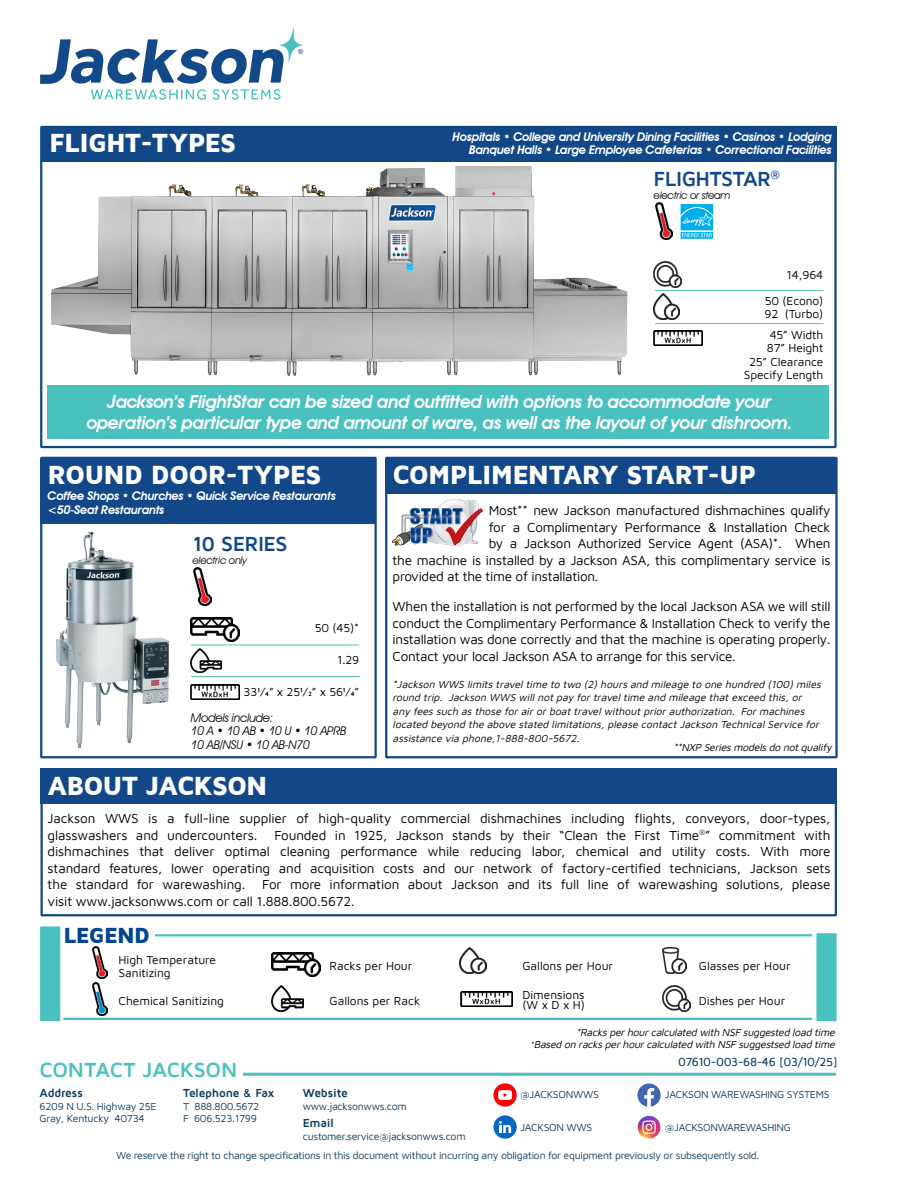
<style>
.page{position:relative;width:918px;height:1188px;background:#fff}
.page>*{position:absolute;margin:0;border:0;box-sizing:border-box;transform-origin:0 0}
.t1{font:900 27px "Maven Pro";letter-spacing:-.03em;color:#fff}
.t2{font:900 22.5px "Maven Pro";letter-spacing:-.03em;color:#01468c}
.t3{font:700 21px "Maven Pro";letter-spacing:-.03em;color:#124888}
.t4{font:700 21px "Maven Pro";letter-spacing:-.015em;color:#49c1bf}
.t5{font:italic 600 18px/21.6px "Avant Garde IT Cby BT";letter-spacing:-.025em;color:#fff;text-align:center}
.t6{font:13.5px/16.5px "Maven Pro";letter-spacing:-.02em;color:#000;text-align:justify}
.t7{font:12px/13.5px "Maven Pro";color:#000;text-align:right}
.t8{font:italic 600 12px/13.5px "Avant Garde IT Cby BT";letter-spacing:-.025em;color:#fff;text-align:right}
.t9{font:italic 12px/13.5px "Avant Garde IT Cby BT";letter-spacing:-.025em;color:#000}
.t10{font:700 12px "Maven Pro";letter-spacing:-.015em;color:#0d3c5f}
.t11{font:500 12px "Maven Pro";letter-spacing:-.035em;color:#0d3c5f}
.t12{font:italic 600 11.85px/13.4px "Avant Garde IT Cby BT";letter-spacing:-.025em;color:#fff}
.t13{font:italic 10.5px/13.5px "Maven Pro";color:#000}
.t14{font:10.5px/12.6px "Maven Pro";letter-spacing:-.025em;color:#0d3c5f}
.t15{font:italic 10.5px "Avant Garde IT Cby BT";letter-spacing:-.025em;color:#000}
.t16{font:6.9px "Arial";color:#114989}
</style>
<div class="page">
<img style="left:41px;top:152px;width:601px;height:239px">
<div style="left:40px;top:768px;width:797px;height:148px;border:2px solid #124888"></div>
<div style="left:40px;top:768px;width:797px;height:36px;background:#124888"></div>
<div style="left:40px;top:457px;width:337px;height:301px;border:2px solid #124888"></div>
<div style="left:48px;top:385px;width:781px;height:54px;background:#49c1bf"></div>
<hr style="left:243px;top:1073px;width:593px;height:3px;background:#49c1bf">
<div style="left:42px;top:126px;width:795px;height:35px;background:#124888"></div>
<img style="left:655px;top:203px;width:17px;height:37px">
<img style="left:653px;top:331px;width:50px;height:15px">
<hr style="left:655px;top:290px;width:168px;height:1px;background:#5dc3ad">
<hr style="left:655px;top:323px;width:169px;height:1px;background:#5dc3ad">
<img style="left:653px;top:294px;width:27px;height:26px">
<img style="left:653px;top:261px;width:29px;height:26px">
<div style="left:40px;top:458px;width:335px;height:66px;background:#124888"></div>
<img style="left:196px;top:568px;width:15px;height:37px">
<img style="left:40px;top:528px;width:156px;height:221px">
<img style="left:191px;top:618px;width:49px;height:23px">
<img style="left:191px;top:648px;width:30px;height:25px">
<img style="left:191px;top:685px;width:49px;height:14px">
<hr style="left:191px;top:645px;width:168px;height:1px;background:#5dc3ad">
<hr style="left:191px;top:676px;width:168px;height:1px;background:#5dc3ad">
<div style="left:385px;top:457px;width:453px;height:301px;border:2px solid #124888"></div>
<div style="left:385px;top:458px;width:450px;height:36px;background:#124888"></div>
<img style="left:393px;top:499px;width:89px;height:47px">
<svg style="left:680px;top:204px;width:34px;height:35px"></svg>
<div style="left:40px;top:926px;width:20px;height:95px;background:#49c1bf;border:2px solid #49c1bf"></div>
<div style="left:816px;top:933px;width:21px;height:88px;background:#49c1bf;border:2px solid #49c1bf"></div>
<img style="left:93px;top:946px;width:15px;height:33px">
<img style="left:93px;top:983px;width:15px;height:32px">
<img style="left:271px;top:952px;width:49px;height:24px">
<img style="left:271px;top:986px;width:33px;height:26px">
<img style="left:460px;top:948px;width:26px;height:26px">
<img style="left:460px;top:991px;width:52px;height:16px">
<img style="left:662px;top:986px;width:29px;height:26px">
<img style="left:662px;top:948px;width:25px;height:26px">
<hr style="left:155px;top:934px;width:657px;height:2px;background:#49c1bf">
<hr style="left:63px;top:1018px;width:749px;height:2px;background:#49c1bf">
<img style="left:638px;top:1116px;width:22px;height:23px">
<svg style="left:642px;top:1121px;width:14px;height:13px"></svg>
<div style="left:493px;top:1083px;width:24px;height:24px;background:#f00;border-radius:50%"></div>
<svg style="left:498px;top:1090px;width:14px;height:10px"></svg>
<svg style="left:637px;top:1084px;width:24px;height:23px"></svg>
<div style="left:493px;top:1115px;width:24px;height:24px;background:#0a66c2;border-radius:50%"></div>
<svg style="left:499px;top:1121px;width:12px;height:12px"></svg>
<svg style="left:40px;top:27px;width:263px;height:73px"></svg>
<p class="t16" style="left:298px;top:47px;width:7px">®</p>
<h1 class="t1" style="left:49px;top:128px;width:189px">FLIGHT-TYPES</h1>
<p class="t8" style="left:453px;top:130px;width:381px">Hospitals • College and University Dining Facilities • Casinos • Lodging<br>Banquet Halls • Large Employee Cafeterias • Correctional Facilities</p>
<h3 class="t3" style="left:654px;top:168px;width:128px">FLIGHTSTAR<sup>®</sup></h3>
<p class="t15" style="left:654px;top:188px;width:78px">electric or steam</p>
<p class="t7" style="left:765px;top:262px;width:60px;line-height:25.5px">14,964<br>50 (Econo)</p>
<p class="t7" style="left:764px;top:303px;width:60px;line-height:20.7px;text-align:center">92 (Turbo)<br>45” Width</p>
<p class="t7" style="left:744px;top:341px;width:81px">87” Height<br>25” Clearance<br>Specify Length</p>
<h3 class="t5" style="left:86px;top:391px;width:708px">Jackson’s FlightStar can be sized and outfitted with options to accommodate your operation’s particular type and amount of ware, as well as the layout of your dishroom.</h3>
<h1 class="t1" style="left:48px;top:461px;width:276px">ROUND DOOR-TYPES</h1>
<p class="t12" style="left:48px;top:489px;width:290px">Coffee Shops • Churches • Quick Service Restaurants &lt;50-Seat Restaurants</p>
<h3 class="t3" style="left:192px;top:533px;width:97px">10 SERIES</h3>
<p class="t15" style="left:192px;top:554px;width:56px">electric only</p>
<h1 class="t1" style="left:393px;top:461px;width:365px">COMPLIMENTARY START-UP</h1>
<p class="t6" style="left:489px;top:501px;width:343px">Most** new Jackson manufactured dishmachines qualify</p>
<p class="t6" style="left:489px;top:518px;width:343px">for a Complimentary Performance &amp; Installation Check</p>
<p class="t6" style="left:489px;top:534px;width:343px">by a Jackson Authorized Service Agent (ASA)*. When</p>
<p class="t6" style="left:393px;top:551px;width:439px">the machine is installed by a Jackson ASA, this complimentary service is</p>
<p class="t6" style="left:393px;top:567px;width:207px">provided at the time of installation.</p>
<p class="t6" style="left:393px;top:597px;width:439px">When the installation is not performed by the local Jackson ASA we will still conduct the Complimentary Performance &amp; Installation Check to verify the installation was done correctly and that the machine is operating properly.<br>Contact your local Jackson ASA to arrange for this service.</p>
<p class="t13" style="left:393px;top:677px;width:433px">*Jackson WWS limitstraveltime to two (2)hoursand mileage to one hundred (100)miles round trip. Jackson WWS willnotpay fortraveltime and mileage thatexceed this,or any feessuch asthose forairorboattravelwithoutpriorauthorization. Formachines located beyond the above stated limitations,please contactJackson TechnicalService for assistance via phone,1-888-800-5672.</p>
<p class="t7" style="left:315px;top:621px;width:46px">50 (45)*</p>
<p class="t7" style="left:337px;top:653px;width:24px">1.29</p>
<p class="t7" style="left:244px;top:685px;width:117px">331/4” x 251/2” x 561/4”</p>
<p class="t9" style="left:191px;top:711px;width:157px">Models include:<br>10 A • 10 AB • 10 U • 10 APRB<br>10 AB/NSU • 10 AB-N70</p>
<p class="t13" style="left:673px;top:740px;width:163px">**NXP Seriesmodelsdo notqualify</p>
<h1 class="t1" style="left:48px;top:771px;width:222px">ABOUT JACKSON</h1>
<p class="t6" style="left:48px;top:810px;width:784px">Jackson WWS is a full-line supplier of high-quality commercial dishmachines including flights, conveyors, door-types, glasswashers and undercounters.</p>
<p class="t6" style="left:48px;top:826px;width:784px;text-indent:227px">Founded in 1925, Jackson stands by their “Clean the First Time<sup>®</sup>” commitment with dishmachines that deliver optimal cleaning performance while reducing labor, chemical and utility costs. With more standard features, lower operating and acquisition costs and our network of factory-certified technicians, Jackson sets the standard for warewashing. For more information about Jackson and its full line of warewashing solutions, please visit www.jacksonwws.com or call 1.888.800.5672.</p>
<h2 class="t2" style="left:63px;top:923px;width:88px">LEGEND</h2>
<p class="t7" style="left:119px;top:952px;width:99px;text-align:left">High Temperature<br>Sanitizing</p>
<p class="t7" style="left:119px;top:993px;width:107px">Chemical Sanitizing</p>
<h3 class="t4" style="left:40px;top:1059px;width:199px">CONTACT JACKSON</h3>
<p class="t10" style="left:40px;top:1087px;width:45px">Address</p>
<p class="t14" style="left:40px;top:1099px;width:119px">6209 N U.S. Highway 25E<br>Gray, Kentucky 40734</p>
<p class="t10" style="left:183px;top:1087px;width:93px">Telephone &amp; Fax</p>
<p class="t14" style="left:183px;top:1099px;width:78px">T 888.800.5672<br>F 606.523.1799</p>
<p class="t7" style="left:329px;top:958px;width:84px">Racks per Hour</p>
<p class="t7" style="left:329px;top:993px;width:92px">Gallons per Rack</p>
<p class="t10" style="left:303px;top:1087px;width:47px">Website</p>
<p class="t14" style="left:303px;top:1099px;width:105px">www.jacksonwws.com</p>
<p class="t10" style="left:303px;top:1117px;width:33px">Email</p>
<p class="t14" style="left:303px;top:1129px;width:164px">customer.service@jacksonwws.com</p>
<p class="t7" style="left:522px;top:958px;width:92px">Gallons per Hour</p>
<p class="t7" style="left:522px;top:989px;width:64px;line-height:10.5px;text-align:left">Dimensions (W x D x H)</p>
<p class="t7" style="left:699px;top:958px;width:93px">Glasses per Hour</p>
<p class="t7" style="left:699px;top:993px;width:88px">Dishes per Hour</p>
<p class="t13" style="left:576px;top:1025px;width:263px">*Racksperhourcalculated with NSFsuggested load time</p>
<p class="t13" style="left:531px;top:1037px;width:308px">▲Based on racksperhourcalculated with NSFsuggestsed load time</p>
<p class="t14" style="left:520px;top:1088px;width:80px">@JACKSONWWS</p>
<p class="t14" style="left:520px;top:1120px;width:74px">JACKSON WWS</p>
<p class="t11" style="left:678px;top:1055px;width:161px">07610-003-68-46 [03/10/25]</p>
<p class="t14" style="left:665px;top:1088px;width:166px">JACKSON WAREWASHING SYSTEMS</p>
<p class="t14" style="left:665px;top:1120px;width:127px">@JACKSONWAREWASHING</p>
<p class="t14" style="left:116px;top:1149px;width:645px">We reserve the right to change specifications in this document without incurring any obligation for equipment previously or subsequently sold.</p>
</div>
